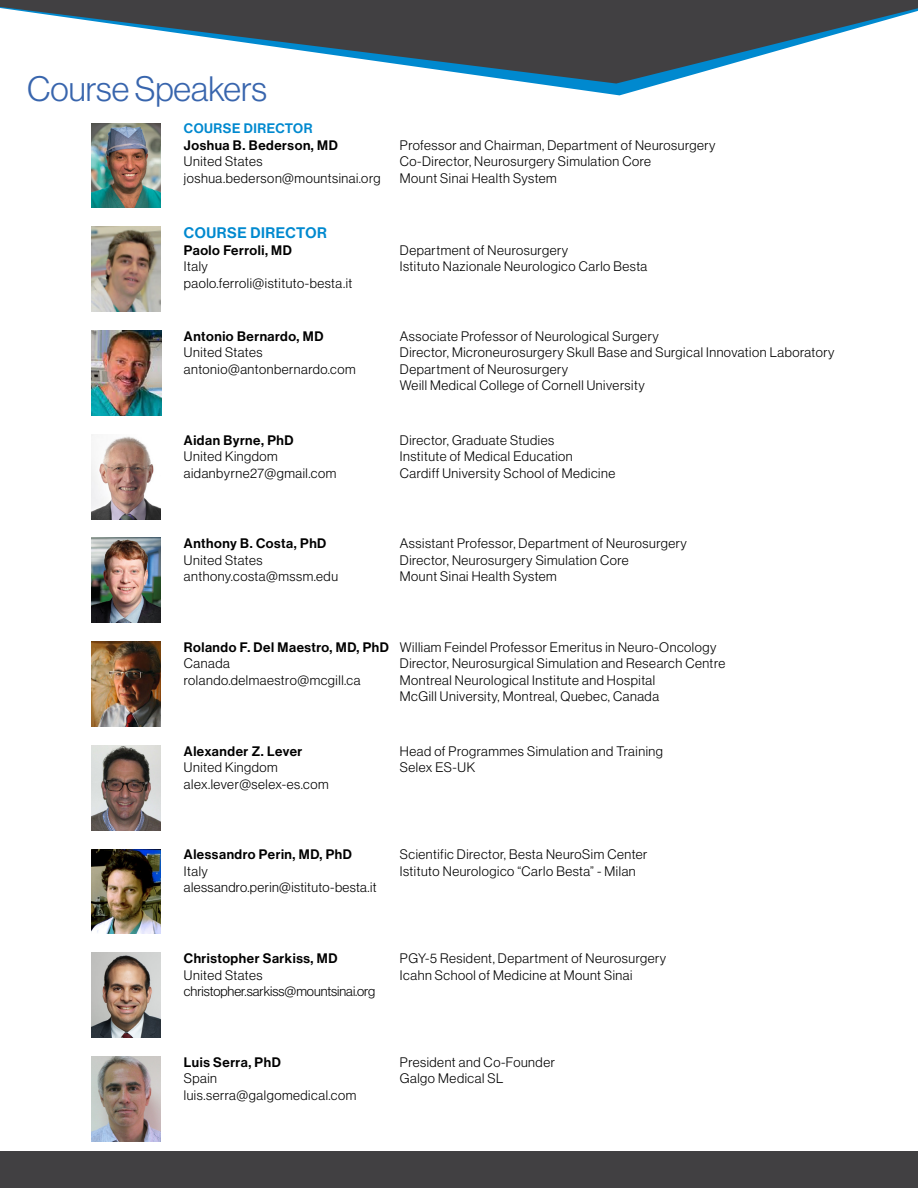
<style>
.page{position:relative;width:918px;height:1188px;background:#fff}
.page>*{position:absolute;margin:0;border:0;box-sizing:border-box;transform-origin:0 0}
.t1{font:34.5px "N Haas Grotesk DS Std 45 Lt";color:#3865ad}
.t2{font:15px "N Haas Grotesk DS Std 65 Md";letter-spacing:.04em;color:#0089cf}
.t3{font:13.5px/16.5px "N Haas Grotesk DS Std 45 Lt";letter-spacing:.04em;color:#000}
.t4{font:13.5px "N Haas Grotesk DS Std 65 Md";letter-spacing:.04em;color:#000}
.t5{font:13.5px "N Haas Grotesk DS Std 45 Lt";color:#000}
.t6{font:13.5px "N Haas Grotesk DS Std 65 Md";letter-spacing:.04em;color:#0089cf}
.s1{font-family:"N Haas Grotesk DS Std 65 Md"}
</style>
<div class="page">
<svg style="left:539px;top:84px;width:121px;height:11px"></svg>
<svg style="left:0;top:0;width:918px;height:84px;fill:#414042"></svg>
<div style="left:0;top:1151px;width:918px;height:37px;background:#414042"></div>
<img style="left:91px;top:123px;width:70px;height:85px">
<img style="left:91px;top:227px;width:70px;height:85px">
<img style="left:91px;top:330px;width:71px;height:85px">
<img style="left:91px;top:434px;width:70px;height:85px">
<img style="left:91px;top:538px;width:70px;height:85px">
<img style="left:91px;top:642px;width:70px;height:84px">
<img style="left:91px;top:745px;width:70px;height:85px">
<img style="left:91px;top:849px;width:70px;height:85px">
<img style="left:91px;top:1056px;width:70px;height:85px">
<img style="left:91px;top:953px;width:70px;height:85px">
<h1 class="t1" style="left:27px;top:70px;width:242px">Course Speakers</h1>
<p class="t6" style="left:184px;top:121px;width:130px">COURSE DIRECTOR</p>
<p class="t4" style="left:184px;top:137px;width:155px">Joshua B. Bederson, MD</p>
<p class="t3" style="left:400px;top:137px;width:317px">Professor and Chairman, Department of Neurosurgery</p>
<p class="t3" style="left:184px;top:153px;width:80px">United States</p>
<p class="t3" style="left:400px;top:153px;width:253px">Co-Director, Neurosurgery Simulation Core</p>
<p class="t3" style="left:184px;top:170px;width:198px">joshua.bederson@mountsinai.org</p>
<p class="t3" style="left:400px;top:170px;width:159px">Mount Sinai Health System</p>
<p class="t2" style="left:184px;top:224px;width:144px">COURSE DIRECTOR</p>
<p class="t4" style="left:184px;top:242px;width:110px">Paolo Ferroli, MD</p>
<p class="t3" style="left:400px;top:242px;width:170px">Department of Neurosurgery</p>
<p class="t3" style="left:184px;top:258px;width:26px">Italy</p>
<p class="t3" style="left:400px;top:258px;width:249px">Istituto Nazionale Neurologico Carlo Besta</p>
<p class="t3" style="left:184px;top:275px;width:170px">paolo.ferroli@istituto-besta.it</p>
<p class="t4" style="left:184px;top:328px;width:141px">Antonio Bernardo, MD</p>
<p class="t3" style="left:400px;top:328px;width:260px">Associate Professor of Neurological Surgery</p>
<p class="t3" style="left:184px;top:344px;width:80px">United States</p>
<p class="t3" style="left:400px;top:344px;width:436px">Director, Microneurosurgery Skull Base and Surgical Innovation Laboratory</p>
<p class="t3" style="left:184px;top:361px;width:173px">antonio@antonbernardo.com</p>
<p class="t3" style="left:400px;top:361px;width:246px">Department of Neurosurgery<br>Weill Medical College of Cornell University</p>
<p class="t4" style="left:184px;top:432px;width:111px">Aidan Byrne, PhD</p>
<p class="t3" style="left:400px;top:432px;width:156px">Director, Graduate Studies</p>
<p class="t3" style="left:184px;top:448px;width:95px">United Kingdom</p>
<p class="t3" style="left:400px;top:448px;width:174px">Institute of Medical Education</p>
<p class="t3" style="left:184px;top:465px;width:154px">aidanbyrne27@gmail.com</p>
<p class="t3" style="left:400px;top:465px;width:217px">Cardiff University School of Medicine</p>
<p class="t4" style="left:184px;top:536px;width:144px">Anthony B. Costa, PhD</p>
<p class="t3" style="left:400px;top:535px;width:288px">Assistant Professor, Department of Neurosurgery</p>
<p class="t3" style="left:184px;top:552px;width:80px">United States</p>
<p class="t3" style="left:400px;top:552px;width:230px">Director, Neurosurgery Simulation Core</p>
<p class="t3" style="left:184px;top:568px;width:156px">anthony.costa@mssm.edu</p>
<p class="t3" style="left:400px;top:568px;width:159px">Mount Sinai Health System</p>
<p class="t3" style="left:184px;top:639px;width:534px"><span class="s1">Rolando F. Del Maestro, MD, PhD</span> William Feindel Professor Emeritus in Neuro-Oncology<br>Canada</p>
<p class="t3" style="left:400px;top:655px;width:327px">Director, Neurosurgical Simulation and Research Centre</p>
<p class="t3" style="left:184px;top:672px;width:178px">rolando.delmaestro@mcgill.ca</p>
<p class="t3" style="left:400px;top:672px;width:261px">Montreal Neurological Institute and Hospital<br>McGill University, Montreal, Quebec, Canada</p>
<p class="t4" style="left:184px;top:743px;width:120px">Alexander Z. Lever</p>
<p class="t3" style="left:400px;top:743px;width:265px">Head of Programmes Simulation and Training</p>
<p class="t3" style="left:184px;top:759px;width:95px">United Kingdom</p>
<p class="t3" style="left:400px;top:759px;width:77px">Selex ES-UK</p>
<p class="t3" style="left:184px;top:776px;width:146px">alex.lever@selex-es.com</p>
<p class="t4" style="left:184px;top:847px;width:170px">Alessandro Perin, MD, PhD</p>
<p class="t3" style="left:400px;top:846px;width:249px">Scientific Director, Besta NeuroSim Center</p>
<p class="t3" style="left:184px;top:863px;width:26px">Italy</p>
<p class="t3" style="left:400px;top:863px;width:237px">Istituto Neurologico “Carlo Besta” - Milan</p>
<p class="t3" style="left:184px;top:879px;width:194px">alessandro.perin@istituto-besta.it</p>
<p class="t4" style="left:184px;top:951px;width:155px">Christopher Sarkiss, MD</p>
<p class="t3" style="left:400px;top:950px;width:268px">PGY-5 Resident, Department of Neurosurgery</p>
<p class="t3" style="left:184px;top:967px;width:80px">United States</p>
<p class="t3" style="left:400px;top:967px;width:234px">Icahn School of Medicine at Mount Sinai</p>
<p class="t5" style="left:184px;top:984px;width:193px">christopher.sarkiss@mountsinai.org</p>
<p class="t4" style="left:184px;top:1054px;width:98px">Luis Serra, PhD</p>
<p class="t3" style="left:400px;top:1054px;width:156px">President and Co-Founder</p>
<p class="t3" style="left:184px;top:1070px;width:35px">Spain</p>
<p class="t3" style="left:400px;top:1070px;width:105px">Galgo Medical SL</p>
<p class="t3" style="left:184px;top:1087px;width:174px">luis.serra@galgomedical.com</p>
</div>
